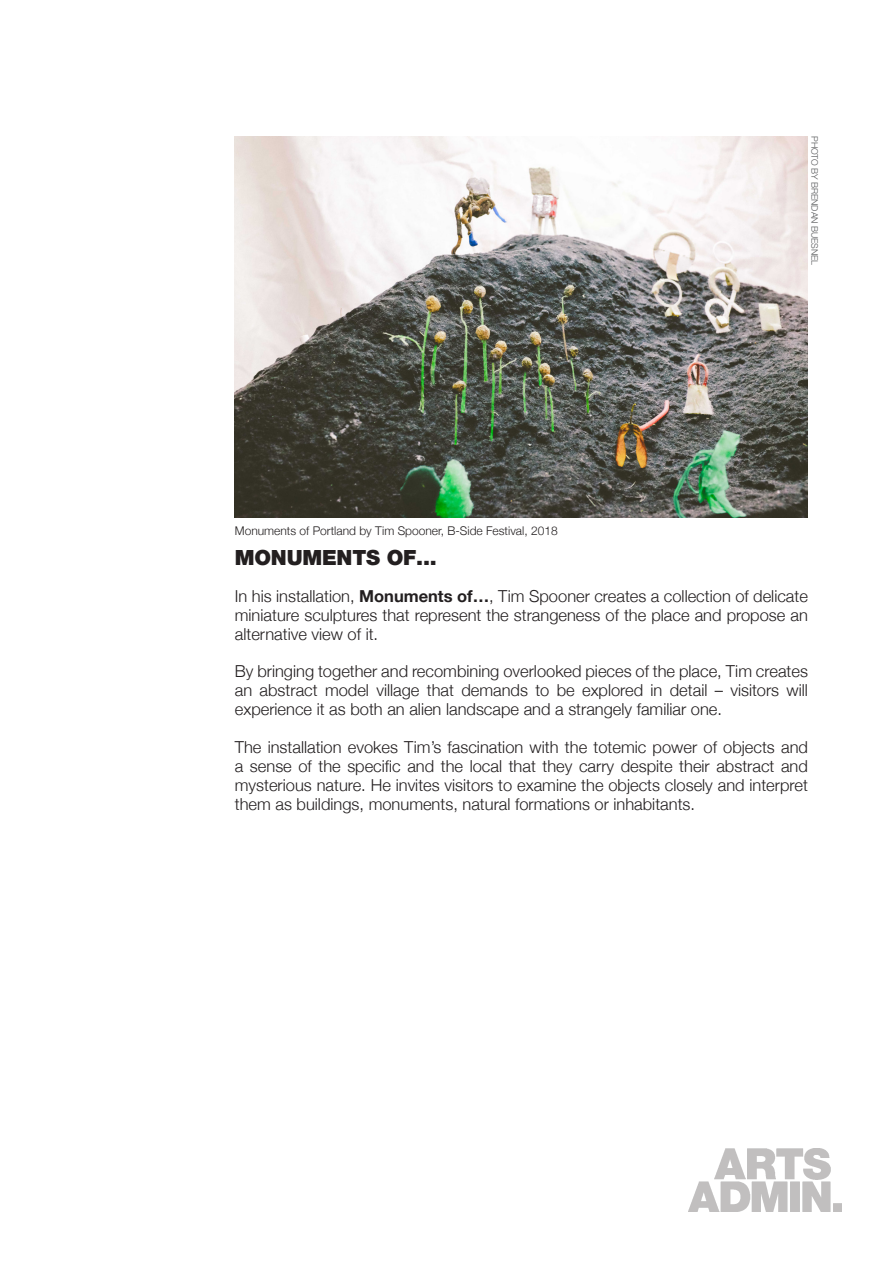
<style>
.page{position:relative;width:893px;height:1263px;background:#fff}
.page>*{position:absolute;margin:0;border:0;box-sizing:border-box;transform-origin:0 0}
.Project_Header1{font:900 21px "Helvetica Neue CELT";letter-spacing:-.01em;color:#231f20}
.Intro_Body{font:300 16.5px/18.9px "Helvetica Neue";color:#231f20;text-align:justify}
.Project_Header2{font:300 12px "Helvetica Neue";color:#231f20}
.Project_Header2-2{font:300 9px "Helvetica Neue CELT";letter-spacing:-.01em;color:#57585a}
.s1{font-weight:700}
</style>
<div class="page">
<img style="left:689px;top:1148px;width:153px;height:63px">
<img style="left:235px;top:136px;width:573px;height:382px">
<p class="Project_Header2" style="left:235px;top:521px;width:324px">Monuments of Portland by Tim Spooner, B-Side Festival, 2018</p>
<p class="Project_Header2-2" style="left:820px;top:136px;width:130px;rotate:90deg">PHOTO BY BRENDAN BUESNEL</p>
<p class="Project_Header1" style="left:235px;top:544px;width:204px">MONUMENTS OF...</p>
<p class="Intro_Body" style="left:235px;top:585px;width:575px">In his installation, <span class="s1">Monuments of…</span>, Tim Spooner creates a collection of delicate miniature sculptures that represent the strangeness of the place and propose an alternative view of it.</p>
<p class="Intro_Body" style="left:235px;top:661px;width:575px">By bringing together and recombining overlooked pieces of the place, Tim creates an abstract model village that demands to be explored in detail – visitors will experience it as both an alien landscape and a strangely familiar one.</p>
<p class="Intro_Body" style="left:235px;top:736px;width:575px">The installation evokes Tim’s fascination with the totemic power of objects and a sense of the specific and the local that they carry despite their abstract and mysterious nature. He invites visitors to examine the objects closely and interpret them as buildings, monuments, natural formations or inhabitants.</p>
</div>
